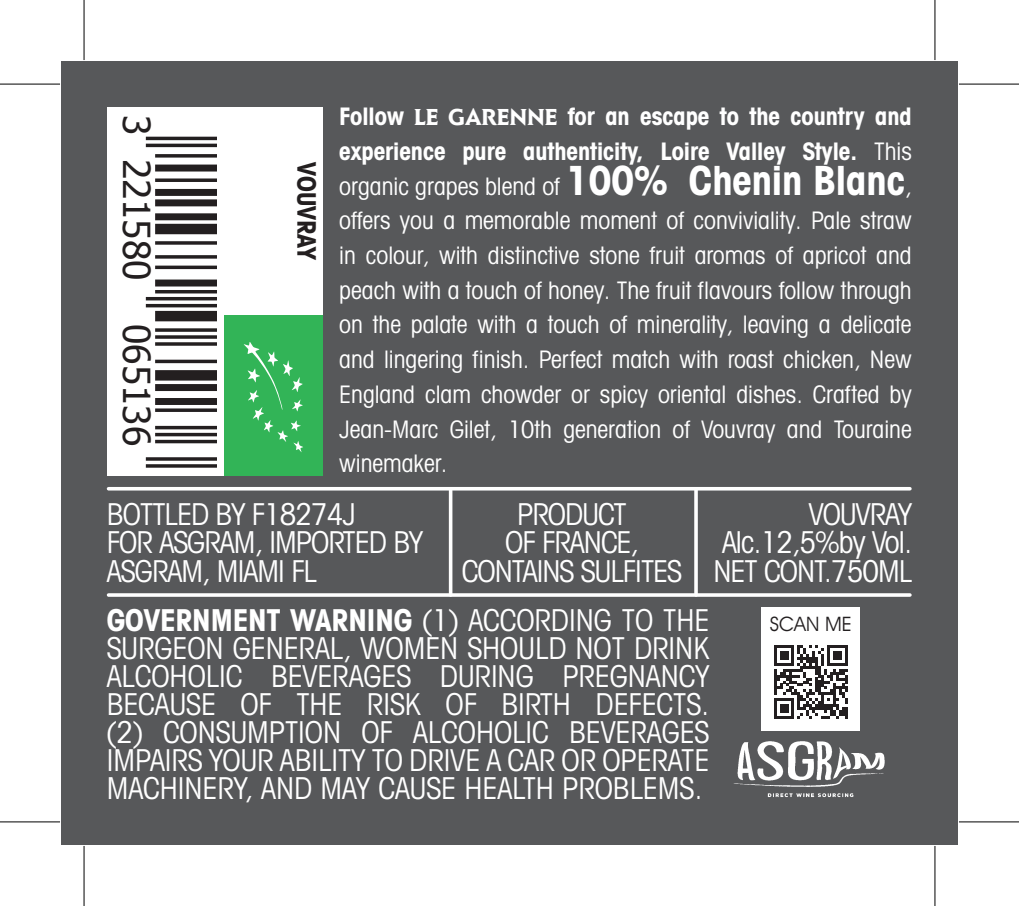
<style>
.page{position:relative;width:1019px;height:906px;background:#fff}
.page>*{position:absolute;margin:0;border:0;box-sizing:border-box;transform-origin:0 0}
.t1{font:37.2px "Tahoma";color:#231f20}
.t2{font:condensed 30px/28.4px "Avant Garde IT Cby BT";letter-spacing:-.03em;color:#fff;text-align:justify}
.t3{font:700 condensed 25.2px "Avant Garde IT Cby BT";color:#231f20}
.t4{font:condensed 24px/34.8px "Avant Garde IT Cby BT";color:#fff;text-align:justify}
.t5{font:20px "Avant Garde IT Cby BT";color:#231f20}
.s1{font-weight:700}
.s2{font-family:"Elan";font-weight:700;font-stretch:normal}
.s3{font-weight:700;font-size:40px}
</style>
<div class="page">
<div style="left:61px;top:61px;width:896px;height:783px;background:#57585a"></div>
<div style="left:107px;top:107px;width:215px;height:368px;background:#fff"></div>
<hr style="left:108px;top:487px;width:801px;height:3px;background:#fff">
<hr style="left:108px;top:593px;width:801px;height:3px;background:#fff">
<hr style="left:449px;top:490px;width:3px;height:104px;background:#fff">
<hr style="left:694px;top:490px;width:3px;height:104px;background:#fff">
<img style="left:733px;top:741px;width:152px;height:56px">
<hr style="left:155px;top:154px;width:61px;height:3px;background:#231f20">
<svg style="left:146px;top:143px;width:70px;height:4px"></svg>
<hr style="left:146px;top:137px;width:70px;height:3px;background:#231f20">
<div style="left:155px;top:164px;width:61px;height:7px;background:#231f20"></div>
<svg style="left:155px;top:178px;width:61px;height:4px"></svg>
<div style="left:155px;top:213px;width:61px;height:7px;background:#231f20"></div>
<div style="left:155px;top:199px;width:61px;height:7px;background:#231f20"></div>
<div style="left:155px;top:189px;width:61px;height:7px;background:#231f20"></div>
<div style="left:155px;top:224px;width:61px;height:10px;background:#231f20"></div>
<svg style="left:155px;top:265px;width:61px;height:4px"></svg>
<hr style="left:155px;top:255px;width:61px;height:3px;background:#231f20">
<hr style="left:155px;top:241px;width:61px;height:3px;background:#231f20">
<div style="left:155px;top:279px;width:61px;height:7px;background:#231f20"></div>
<hr style="left:146px;top:304px;width:70px;height:3px;background:#231f20">
<hr style="left:146px;top:297px;width:70px;height:3px;background:#231f20">
<hr style="left:155px;top:290px;width:61px;height:3px;background:#231f20">
<div style="left:155px;top:311px;width:61px;height:10px;background:#231f20"></div>
<svg style="left:155px;top:359px;width:61px;height:4px"></svg>
<hr style="left:155px;top:342px;width:61px;height:3px;background:#231f20">
<hr style="left:155px;top:335px;width:61px;height:3px;background:#231f20">
<hr style="left:155px;top:328px;width:61px;height:3px;background:#231f20">
<div style="left:155px;top:370px;width:61px;height:10px;background:#231f20"></div>
<div style="left:155px;top:398px;width:61px;height:7px;background:#231f20"></div>
<div style="left:155px;top:384px;width:61px;height:7px;background:#231f20"></div>
<hr style="left:146px;top:464px;width:70px;height:3px;background:#231f20">
<hr style="left:146px;top:457px;width:70px;height:3px;background:#231f20">
<svg style="left:155px;top:439px;width:61px;height:4px"></svg>
<svg style="left:155px;top:432px;width:61px;height:4px"></svg>
<svg style="left:155px;top:425px;width:61px;height:4px"></svg>
<hr style="left:155px;top:408px;width:61px;height:3px;background:#231f20">
<div style="left:224px;top:315px;width:98px;height:160px;background:#32b457"></div>
<svg style="left:243px;top:342px;width:60px;height:110px"></svg>
<div style="left:761px;top:607px;width:98px;height:123px;background:#fff"></div>
<svg style="left:774px;top:645px;width:74px;height:73px"></svg>
<div style="left:0;top:819px;width:60px;height:5px;background:#979797"></div>
<div style="left:958px;top:819px;width:60px;height:5px;background:#979797"></div>
<svg style="left:935px;top:0;width:1px;height:60px"></svg>
<svg style="left:935px;top:846px;width:1px;height:59px"></svg>
<hr style="left:0;top:83px;width:60px;height:2px;background:#000">
<hr style="left:958px;top:83px;width:60px;height:2px;background:#000">
<hr style="left:0;top:820px;width:60px;height:2px;background:#000">
<hr style="left:958px;top:820px;width:60px;height:2px;background:#000">
<hr style="left:83px;top:0;width:2px;height:60px;background:#000">
<hr style="left:83px;top:845px;width:2px;height:60px;background:#000">
<hr style="left:934px;top:0;width:1px;height:60px;background:#000">
<hr style="left:934px;top:845px;width:1px;height:60px;background:#000">
<h1 class="t1" style="left:161px;top:115px;width:332px;rotate:90deg">3 221580 065136</h1>
<p class="t3" style="left:321px;top:162px;width:100px;rotate:90deg">VOUVRAY</p>
<p class="t4" style="left:339px;top:99px;width:574px"><span class="s1">Follow</span> <span class="s2">LE GARENNE</span> <span class="s1">for an escape to the country and experience pure authenticity, Loire Valley Style.</span> This organic grapes blend of <span class="s3">100% Chenin Blanc</span>, offers you a memorable moment of conviviality. Pale straw in colour, with distinctive stone fruit aromas of apricot and peach with a touch of honey. The fruit flavours follow through on the palate with a touch of minerality, leaving a delicate and lingering finish. Perfect match with roast chicken, New England clam chowder or spicy oriental dishes. Crafted by Jean-Marc Gilet, 10th generation of Vouvray and Touraine winemaker.</p>
<p class="t2" style="left:107px;top:499px;width:318px;text-align:left">BOTTLED BY F18274J<br>FOR ASGRAM, IMPORTED BY<br>ASGRAM, MIAMI FL</p>
<p class="t2" style="left:462px;top:499px;width:222px;text-align:center">PRODUCT<br>OF FRANCE,<br>CONTAINS SULFITES</p>
<p class="t2" style="left:713px;top:499px;width:200px;text-indent:95px">VOUVRAY Alc.12,5%by Vol.<br>NET CONT.750ML</p>
<p class="t2" style="left:107px;top:605px;width:604px"><span class="s1">GOVERNMENT WARNING</span> (1) ACCORDING TO THE SURGEON GENERAL, WOMEN SHOULD NOT DRINK ALCOHOLIC BEVERAGES DURING PREGNANCY BECAUSE OF THE RISK OF BIRTH DEFECTS. (2) CONSUMPTION OF ALCOHOLIC BEVERAGES IMPAIRS YOUR ABILITY TO DRIVE A CAR OR OPERATE MACHINERY, AND MAY CAUSE HEALTH PROBLEMS.</p>
<p class="t5" style="left:769px;top:611px;width:83px">SCAN ME</p>
</div>
